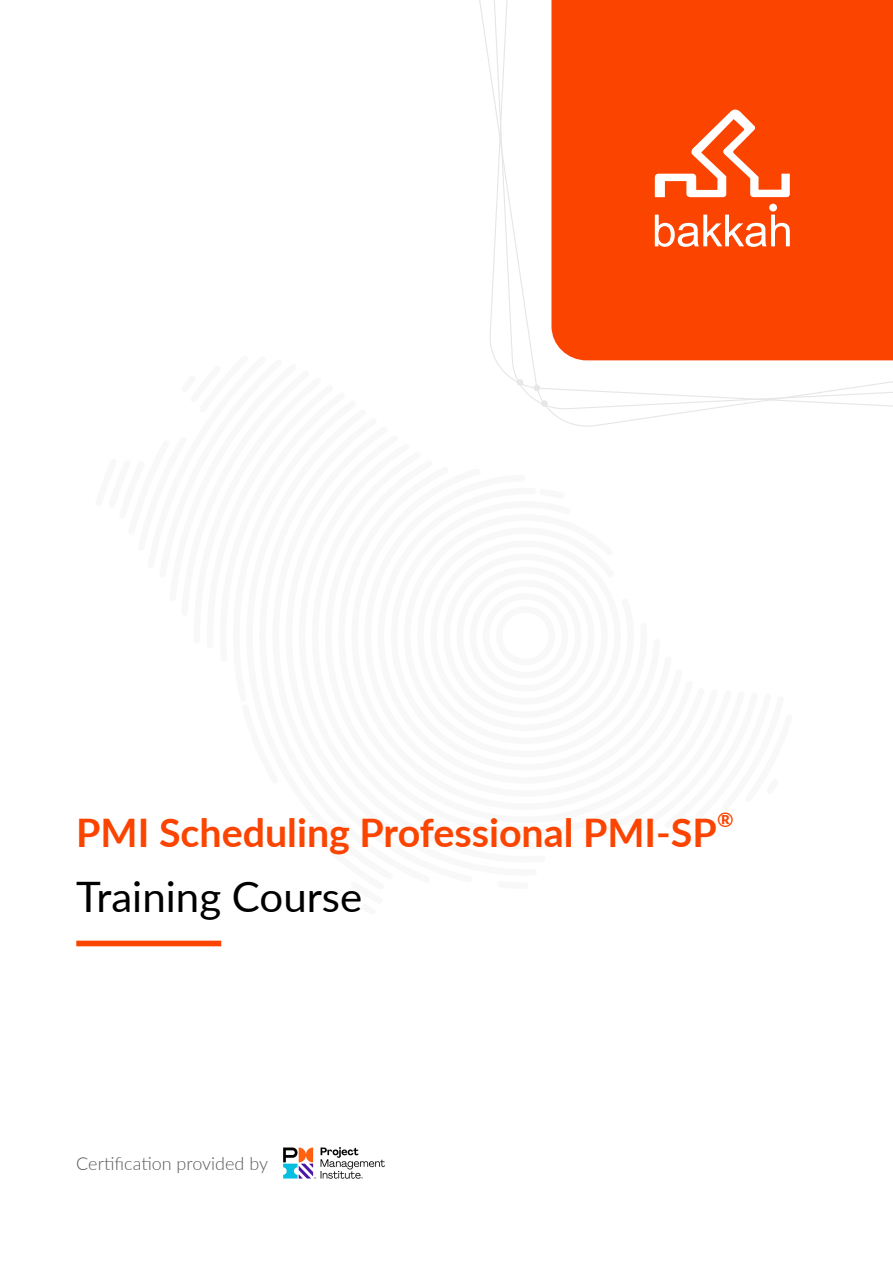
<style>
.page{position:relative;width:893px;height:1263px;background:#fff}
.page>*{position:absolute;margin:0;border:0;box-sizing:border-box;transform-origin:0 0}
.t1{font:42px "Lato";color:#000}
.t2{font:700 39.3px "Lato";color:#fb4400}
.t3{font:700 20.1px "Lato";color:#fb4400}
.t4{font:300 18px "Lato";color:#58595b}
</style>
<div class="page">
<svg style="left:488px;top:0;width:405px;height:407px"></svg>
<svg style="left:488px;top:356px;width:303px;height:71px"></svg>
<div style="left:76px;top:941px;width:145px;height:5px;background:#fb4400"></div>
<img style="left:284px;top:1148px;width:100px;height:30px">
<p class="t2" style="left:76px;top:804px;width:642px">PMI Scheduling Professional PMI-SP</p>
<p class="t3" style="left:717px;top:805px;width:18px">®</p>
<p class="t1" style="left:76px;top:867px;width:288px">Training Course</p>
<p class="t4" style="left:76px;top:1151px;width:193px">Certification provided by</p>
</div>
